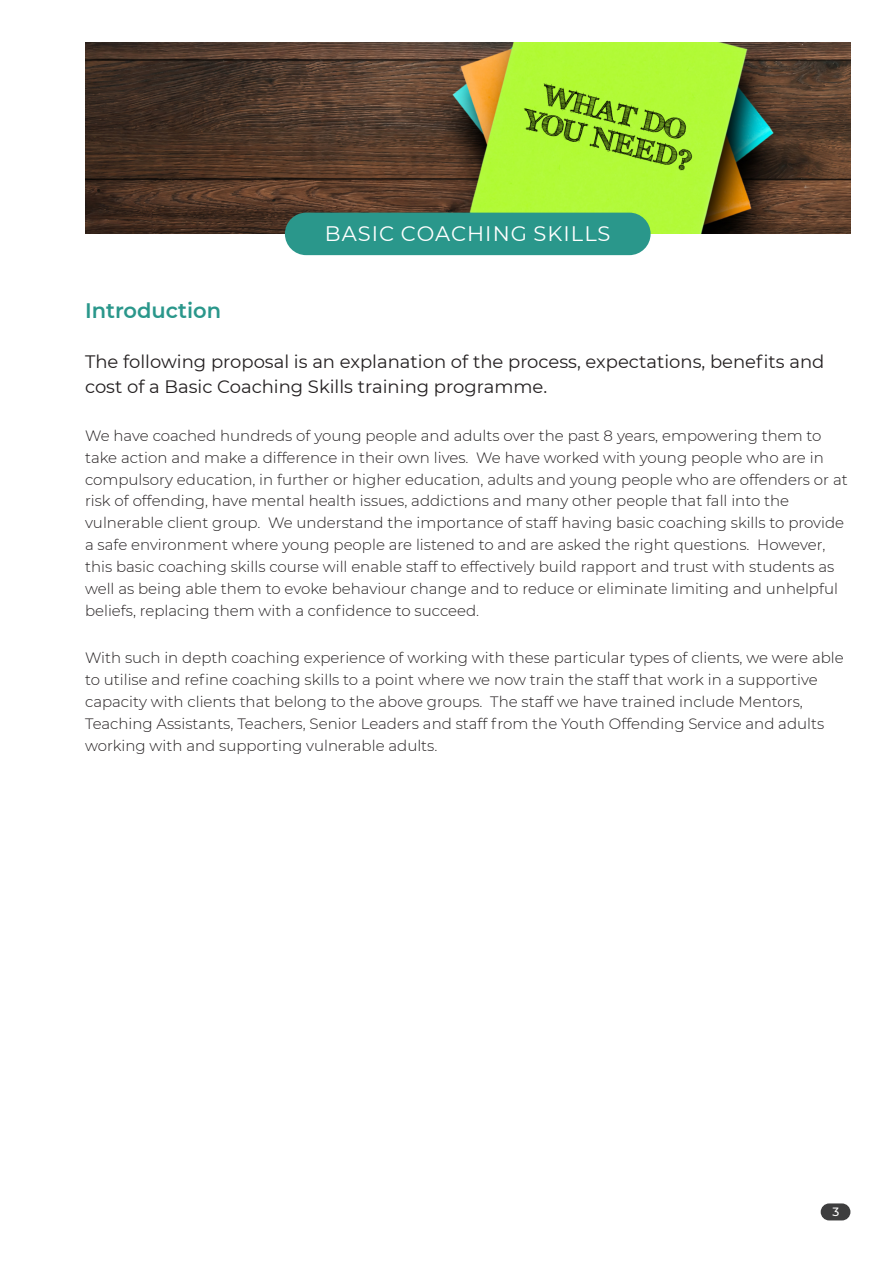
<style>
.page{position:relative;width:893px;height:1263px;background:#fff}
.page>*{position:absolute;margin:0;border:0;box-sizing:border-box;transform-origin:0 0}
.t1{font:21px "Montserrat";letter-spacing:.05em;color:#fff}
.t2{font:600 21px "Montserrat";color:#2a978b}
.t3{font:18px/24.9px "Montserrat";color:#231f20}
.t4{font:300 15px/21.9px "Montserrat";color:#231f20}
.t5{font:500 12px "Montserrat";color:#fff}
</style>
<div class="page">
<img style="left:85px;top:43px;width:765px;height:191px">
<div style="left:285px;top:213px;width:366px;height:42px;background:#2a978b;border-radius:21px"></div>
<div style="left:821px;top:1203px;width:29px;height:17px;background:#3e3e3f;border-radius:9px"></div>
<h1 class="t1" style="left:325px;top:221px;width:287px">BASIC COACHING SKILLS</h1>
<h1 class="t2" style="left:85px;top:298px;width:138px">Introduction</h1>
<p class="t3" style="left:85px;top:349px;width:741px">The following proposal is an explanation of the process, expectations, benefits and cost of a Basic Coaching Skills training programme.</p>
<p class="t4" style="left:85px;top:424px;width:764px">We have coached hundreds of young people and adults over the past 8 years, empowering them to take action and make a difference in their own lives. We have worked with young people who are in compulsory education, in further or higher education, adults and young people who are offenders or at risk of offending, have mental health issues, addictions and many other people that fall into the vulnerable client group. We understand the importance of staff having basic coaching skills to provide a safe environment where young people are listened to and are asked the right questions. However, this basic coaching skills course will enable staff to effectively build rapport and trust with students as well as being able them to evoke behaviour change and to reduce or eliminate limiting and unhelpful beliefs, replacing them with a confidence to succeed.</p>
<p class="t4" style="left:85px;top:647px;width:760px">With such in depth coaching experience of working with these particular types of clients, we were able to utilise and refine coaching skills to a point where we now train the staff that work in a supportive capacity with clients that belong to the above groups. The staff we have trained include Mentors, Teaching Assistants, Teachers, Senior Leaders and staff from the Youth Offending Service and adults working with and supporting vulnerable adults.</p>
<p class="t5" style="left:833px;top:1204px;width:8px">3</p>
</div>
